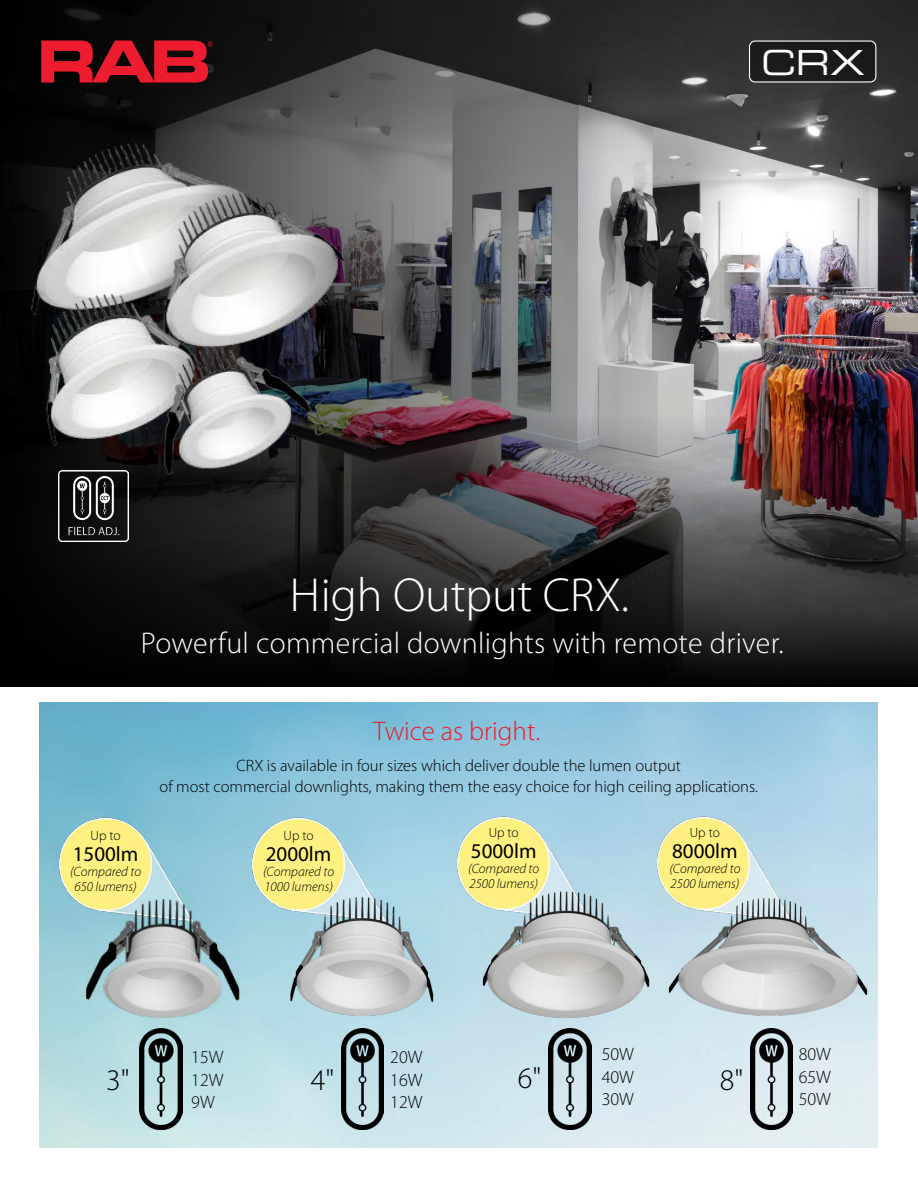
<style>
.page{position:relative;width:918px;height:1188px;background:#fff}
.page>*{position:absolute;margin:0;border:0;box-sizing:border-box;transform-origin:0 0}
.t1{font:300 48px "Myriad Pro";color:#fff}
.t2{font:34.5px "Eurostile LT Std Ex 2";color:#fff}
.t3{font:300 30px "Myriad Pro";letter-spacing:.01em;color:#fff}
.t4{font:300 30px "Myriad Pro";color:#000}
.t5{font:300 27px "Myriad Pro";color:#ed1c2c}
.t6{font:21px "Myriad Pro";color:#000}
.t7{font:300 18px/22.5px "Myriad Pro";color:#000;text-align:justify}
.t8{font:300 16.5px/21px "Myriad Pro";color:#000;text-align:center}
.t9{font:italic 300 13.5px/15px "Myriad Pro";color:#000}
.t10{font:300 13.5px "Myriad Pro";letter-spacing:-.005em;color:#000}
</style>
<div class="page">
<img style="left:751px;top:0;width:167px;height:413px">
<img style="left:0;top:0;width:751px;height:687px">
<img style="left:2px;top:413px;width:916px;height:274px">
<div style="left:750px;top:41px;width:126px;height:41px;background:#1b1b1b;border-radius:6px"></div>
<div style="left:749px;top:41px;width:127px;height:42px;border:1px solid #fff;border-radius:6px"></div>
<svg style="left:41px;top:40px;width:172px;height:43px;background:#991421"></svg>
<img style="left:58px;top:487px;width:71px;height:55px">
<img style="left:25px;top:132px;width:341px;height:355px">
<img style="left:40px;top:702px;width:838px;height:446px">
<img style="left:140px;top:1028px;width:42px;height:101px">
<img style="left:341px;top:1028px;width:43px;height:101px">
<img style="left:549px;top:1028px;width:42px;height:101px">
<img style="left:750px;top:1028px;width:43px;height:101px">
<img style="left:52px;top:806px;width:145px;height:128px">
<img style="left:245px;top:806px;width:145px;height:128px">
<img style="left:450px;top:805px;width:145px;height:127px">
<img style="left:650px;top:805px;width:145px;height:90px">
<img style="left:86px;top:899px;width:153px;height:118px">
<img style="left:285px;top:894px;width:153px;height:128px">
<img style="left:481px;top:888px;width:176px;height:134px">
<img style="left:656px;top:895px;width:217px;height:127px">
<h2 class="t2" style="left:761px;top:39px;width:105px">CRX</h2>
<h1 class="t1" style="left:290px;top:568px;width:341px">High Output CRX.</h1>
<h3 class="t3" style="left:141px;top:627px;width:644px">Powerful commercial downlights with remote driver.</h3>
<p class="t10" style="left:91px;top:828px;width:32px">Up to</p>
<p class="t6" style="left:73px;top:842px;width:67px">1500lm</p>
<p class="t9" style="left:70px;top:864px;width:73px;text-align:center">(Compared to<br>650 lumens)</p>
<h3 class="t5" style="left:373px;top:716px;width:168px">Twice as bright.</h3>
<p class="t8" style="left:160px;top:755px;width:600px">CRX is available in four sizes which deliver double the lumen output<br>of most commercial downlights, making them the easy choice for high ceiling applications.</p>
<p class="t10" style="left:284px;top:828px;width:32px">Up to</p>
<p class="t6" style="left:266px;top:842px;width:67px">2000lm</p>
<p class="t9" style="left:263px;top:864px;width:73px">(Compared to<br>1000 lumens)</p>
<p class="t10" style="left:489px;top:825px;width:32px">Up to</p>
<p class="t6" style="left:471px;top:839px;width:67px">5000lm</p>
<p class="t9" style="left:468px;top:861px;width:73px">(Compared to<br>2500 lumens)</p>
<p class="t10" style="left:690px;top:825px;width:32px">Up to</p>
<p class="t6" style="left:672px;top:839px;width:67px">8000lm</p>
<p class="t9" style="left:669px;top:861px;width:73px">(Compared to<br>2500 lumens)</p>
<h3 class="t4" style="left:106px;top:1063px;width:25px">3"</h3>
<p class="t7" style="left:191px;top:1046px;width:34px">15W 12W 9W</p>
<h3 class="t4" style="left:311px;top:1063px;width:25px">4"</h3>
<p class="t7" style="left:390px;top:1046px;width:34px">20W 16W 12W</p>
<h3 class="t4" style="left:518px;top:1062px;width:25px">6"</h3>
<p class="t7" style="left:602px;top:1043px;width:34px">50W 40W 30W</p>
<h3 class="t4" style="left:720px;top:1063px;width:25px">8"</h3>
<p class="t7" style="left:799px;top:1043px;width:34px">80W 65W 50W</p>
</div>
